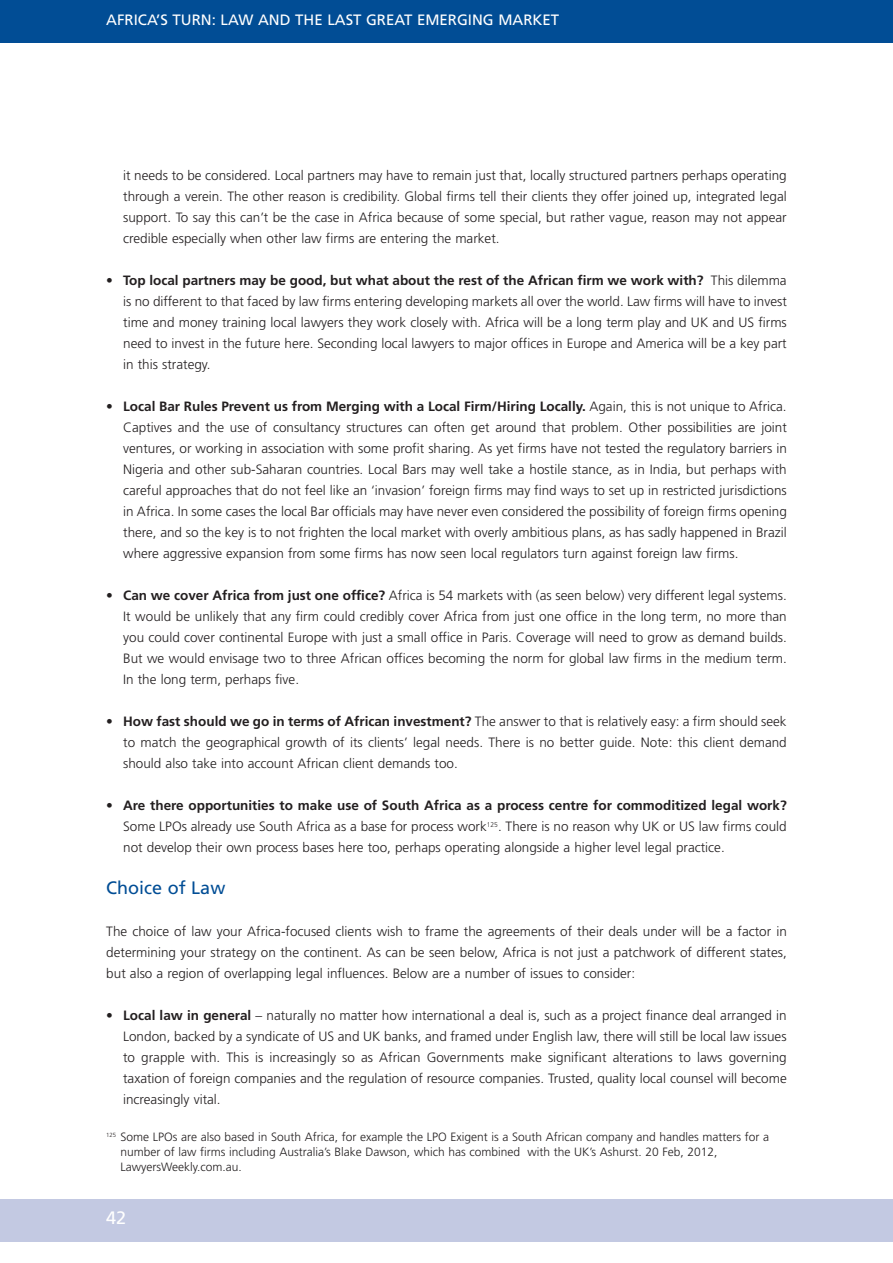
<style>
.page{position:relative;width:893px;height:1263px;background:#fff}
.page>*{position:absolute;margin:0;border:0;box-sizing:border-box;transform-origin:0 0}
.t1{font:18px "Frutiger";color:#014d95}
.t2{font:18px "Frutiger";color:#fff}
.t3{font:15px "Frutiger";color:#fff}
.t4{font:300 13.5px/21px "Frutiger";color:#231f20;text-align:justify}
.t5{font:300 12px/15px "Frutiger";color:#231f20}
.s1{font-weight:700}
</style>
<div class="page">
<div style="left:0;top:0;width:893px;height:43px;background:#014d95"></div>
<div style="left:0;top:1199px;width:893px;height:43px;background:#c3c9e2"></div>
<p class="t3" style="left:106px;top:14px;width:454px">AFRICA’S TURN: LAW AND THE LAST GREAT EMERGING MARKET</p>
<p class="t4" style="left:123px;top:166px;width:665px">it needs to be considered. Local partners may have to remain just that, locally structured partners perhaps operating through a verein. The other reason is credibility. Global firms tell their clients they offer joined up, integrated legal support. To say this can’t be the case in Africa because of some special, but rather vague, reason may not appear credible especially when other law firms are entering the market.</p>
<p class="t4" style="left:123px;top:271px;width:665px;text-indent:-17px">• <span class="s1">Top local partners may be good, but what about the rest of the African firm we work with?</span> This dilemma is no different to that faced by law firms entering developing markets all over the world. Law firms will have to invest time and money training local lawyers they work closely with. Africa will be a long term play and UK and US firms need to invest in the future here. Seconding local lawyers to major offices in Europe and America will be a key part in this strategy.</p>
<p class="t4" style="left:123px;top:397px;width:665px;text-indent:-17px">• <span class="s1">Local Bar Rules Prevent us from Merging with a Local Firm/Hiring Locally.</span> Again, this is not unique to Africa.<br>Captives and the use of consultancy structures can often get around that problem. Other possibilities are joint ventures, or working in association with some profit sharing. As yet firms have not tested the regulatory barriers in Nigeria and other sub-Saharan countries. Local Bars may well take a hostile stance, as in India, but perhaps with careful approaches that do not feel like an ‘invasion’ foreign firms may find ways to set up in restricted jurisdictions in Africa. In some cases the local Bar officials may have never even considered the possibility of foreign firms opening there, and so the key is to not frighten the local market with overly ambitious plans, as has sadly happened in Brazil where aggressive expansion from some firms has now seen local regulators turn against foreign law firms.</p>
<p class="t4" style="left:123px;top:586px;width:665px;text-indent:-17px">• <span class="s1">Can we cover Africa from just one office?</span> Africa is 54 markets with (as seen below) very different legal systems.<br>It would be unlikely that any firm could credibly cover Africa from just one office in the long term, no more than you could cover continental Europe with just a small office in Paris. Coverage will need to grow as demand builds.<br>But we would envisage two to three African offices becoming the norm for global law firms in the medium term.<br>In the long term, perhaps five.</p>
<p class="t4" style="left:123px;top:712px;width:665px;text-indent:-17px">• <span class="s1">How fast should we go in terms of African investment?</span> The answer to that is relatively easy: a firm should seek to match the geographical growth of its clients’ legal needs. There is no better guide. Note: this client demand should also take into account African client demands too.</p>
<p class="t4" style="left:123px;top:796px;width:665px;text-indent:-17px">• <span class="s1">Are there opportunities to make use of South Africa as a process centre for commoditized legal work?<br></span>Some LPOs already use South Africa as a base for process work<sup>125</sup>. There is no reason why UK or US law firms could not develop their own process bases here too, perhaps operating alongside a higher level legal practice.</p>
<h1 class="t1" style="left:106px;top:881px;width:121px">Choice of Law</h1>
<p class="t4" style="left:106px;top:922px;width:682px">The choice of law your Africa-focused clients wish to frame the agreements of their deals under will be a factor in determining your strategy on the continent. As can be seen below, Africa is not just a patchwork of different states, but also a region of overlapping legal influences. Below are a number of issues to consider:</p>
<p class="t4" style="left:123px;top:1006px;width:665px;text-indent:-17px">• <span class="s1">Local law in general</span> – naturally no matter how international a deal is, such as a project finance deal arranged in London, backed by a syndicate of US and UK banks, and framed under English law, there will still be local law issues to grapple with. This is increasingly so as African Governments make significant alterations to laws governing taxation of foreign companies and the regulation of resource companies. Trusted, quality local counsel will become increasingly vital.</p>
<p class="t5" style="left:121px;top:1130px;width:650px;text-indent:-14px"><sup>125</sup> Some LPOs are also based in South Africa, for example the LPO Exigent is a South African company and handles matters for a number of law firms including Australia’s Blake Dawson, which has combined with the UK’s Ashurst. 20 Feb, 2012,<br>LawyersWeekly.com.au.</p>
<h1 class="t2" style="left:106px;top:1211px;width:22px">42</h1>
</div>
